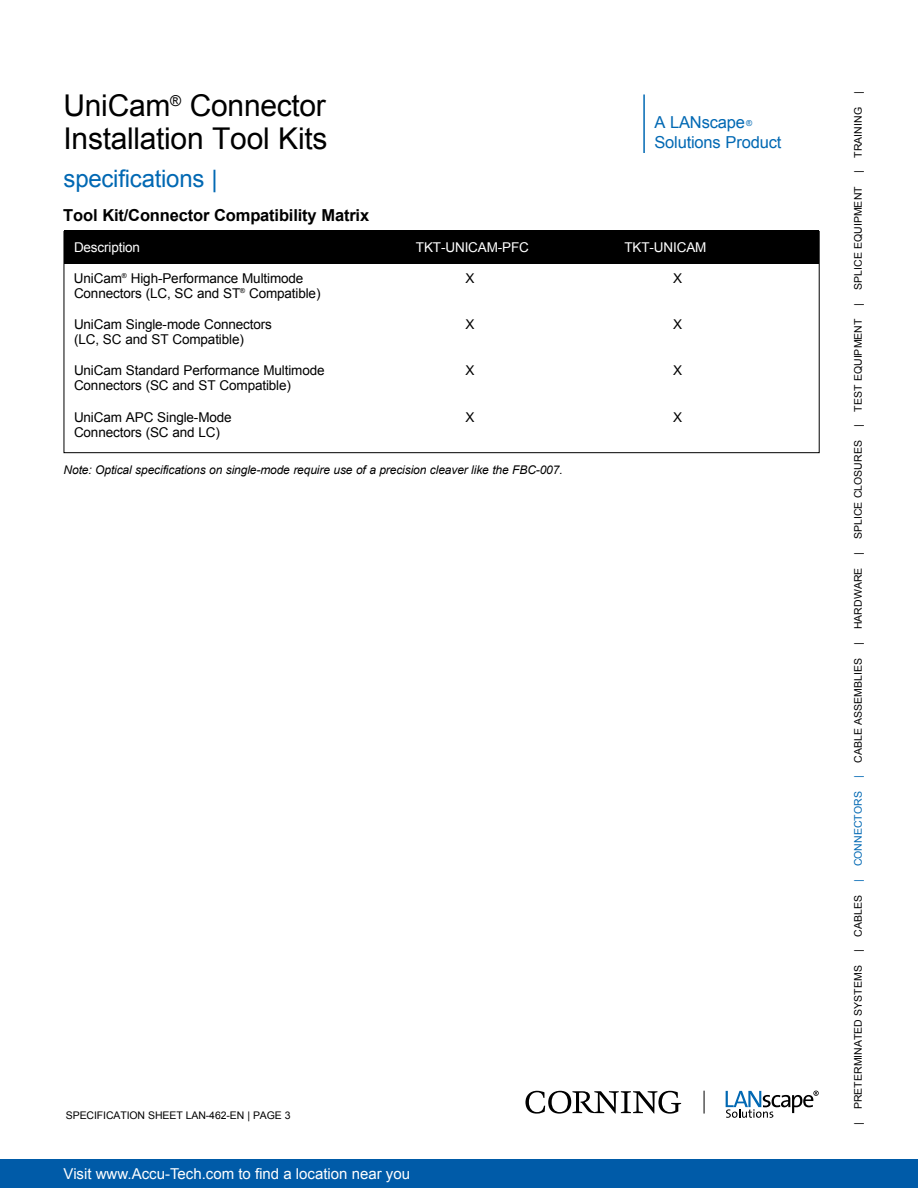
<style>
.page{position:relative;width:918px;height:1188px;background:#fff}
.page>*{position:absolute;margin:0;border:0;box-sizing:border-box;transform-origin:0 0}
.t1{font:30px/33px "Arial";letter-spacing:-.01em;color:#000}
.t2{font:24px "Arial";letter-spacing:-.01em;color:#0168b3}
.t3{font:700 16.5px "Arial";letter-spacing:-.01em;color:#000}
.t4{font:16.5px/19.5px "Arial";letter-spacing:-.01em;color:#0168b3}
.t5{font:15px "Arial";color:#fff}
.t6{font:13.5px "Arial";letter-spacing:-.01em;color:#000}
.t7{font:13.5px "Arial";letter-spacing:-.01em;color:#fff}
.t8{font:italic 12px "Arial";letter-spacing:-.01em;color:#000}
.t9{font:10.5px "Arial";letter-spacing:.005em;color:#000}
.s1{color:#0168b3}
</style>
<div class="page">
<svg style="left:525px;top:1091px;width:156px;height:23px"></svg>
<svg style="left:726px;top:1091px;width:93px;height:27px"></svg>
<svg style="left:704px;top:1091px;width:1px;height:23px"></svg>
<hr style="left:643px;top:94px;width:2px;height:59px;background:#0168b3">
<div style="left:64px;top:231px;width:755px;height:33px;background:#000"></div>
<div style="left:0;top:1160px;width:918px;height:28px;background:#005ba8"></div>
<p class="t1" style="left:64px;top:90px;width:265px">UniCam<sup>®</sup> Connector<br>Installation Tool Kits</p>
<p class="t2" style="left:64px;top:163px;width:156px">specifications |</p>
<p class="t3" style="left:63px;top:204px;width:307px">Tool Kit/Connector Compatibility Matrix</p>
<p class="t4" style="left:654px;top:113px;width:129px">A LANscape<sup>®<br></sup>Solutions Product</p>
<p class="t7" style="left:74px;top:238px;width:68px">Description</p>
<p class="t7" style="left:416px;top:238px;width:114px">TKT-UNICAM-PFC</p>
<p class="t7" style="left:624px;top:238px;width:84px">TKT-UNICAM</p>
<p class="t6" style="left:74px;top:269px;width:231px">UniCam<sup>®</sup> High-Performance Multimode</p>
<p class="t6" style="left:466px;top:269px;width:11px">X</p>
<p class="t6" style="left:673px;top:269px;width:11px">X</p>
<p class="t6" style="left:74px;top:284px;width:248px">Connectors (LC, SC and ST<sup>®</sup> Compatible)</p>
<p class="t6" style="left:74px;top:316px;width:200px">UniCam Single-mode Connectors</p>
<p class="t6" style="left:466px;top:316px;width:11px">X</p>
<p class="t6" style="left:673px;top:316px;width:11px">X</p>
<p class="t6" style="left:74px;top:331px;width:171px">(LC, SC and ST Compatible)</p>
<p class="t6" style="left:74px;top:362px;width:252px">UniCam Standard Performance Multimode</p>
<p class="t6" style="left:466px;top:362px;width:11px">X</p>
<p class="t6" style="left:673px;top:362px;width:11px">X</p>
<p class="t6" style="left:74px;top:377px;width:219px">Connectors (SC and ST Compatible)</p>
<p class="t6" style="left:74px;top:408px;width:159px">UniCam APC Single-Mode</p>
<p class="t6" style="left:466px;top:408px;width:11px">X</p>
<p class="t6" style="left:673px;top:408px;width:11px">X</p>
<p class="t6" style="left:74px;top:423px;width:148px">Connectors (SC and LC)</p>
<p class="t8" style="left:64px;top:462px;width:501px">Note: Optical specifications on single-mode require use of a precision cleaver like the FBC-007.</p>
<p class="t9" style="left:66px;top:1108px;width:226px">SPECIFICATION SHEET LAN-462-EN | PAGE 3</p>
<p class="t5" style="left:64px;top:1165px;width:348px">Visit www.Accu-Tech.com to find a location near you</p>
<p class="t9" style="left:851px;top:1125px;width:1035px;rotate:-90deg">| PRETERMINATED SYSTEMS | CABLES <span class="s1">| CONNECTORS |</span> CABLE ASSEMBLIES | HARDWARE | SPLICE CLOSURES | TEST EQUIPMENT | SPLICE EQUIPMENT | TRAINING |</p>
</div>
